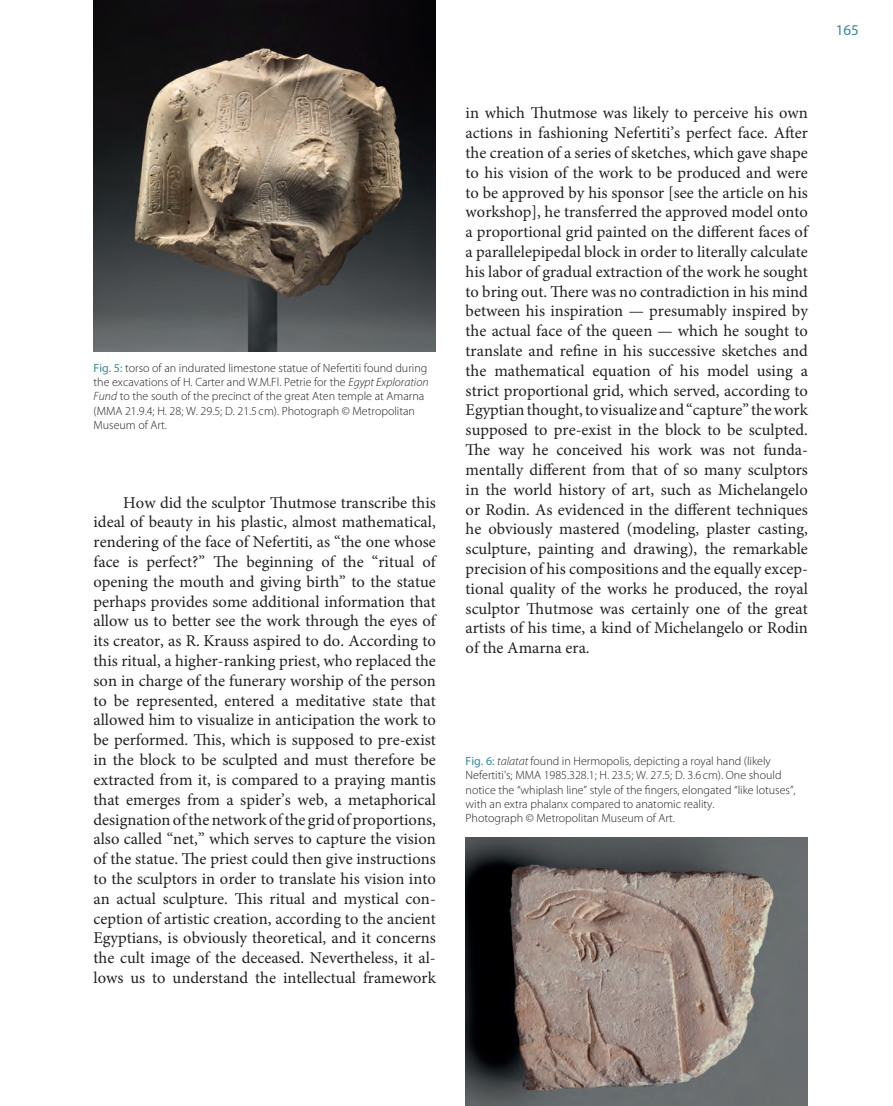
<style>
.page{position:relative;width:893px;height:1106px;background:#fff}
.page>*{position:absolute;margin:0;border:0;box-sizing:border-box;transform-origin:0 0}
.t1{font:16.5px/19.8px "Minion Pro";letter-spacing:.075em;color:#231f20}
.t2{font:15px "Myriad Pro";color:#3b869a}
.t3{font:300 12px/14.4px "Myriad Pro";color:#231f20}
.s1{font-weight:400;color:#3b869a}
.s2{font-style:italic}
</style>
<div class="page">
<img style="left:93px;top:0;width:27px;height:352px">
<img style="left:94px;top:0;width:342px;height:351px">
<img style="left:466px;top:837px;width:342px;height:269px">
<p class="t2" style="left:836px;top:20px;width:25px">165</p>
<p class="t3" style="left:94px;top:360px;width:337px"><span class="s1">Fig. 5:</span> torso of an indurated limestone statue of Nefertiti found during the excavations of H. Carter and W.M.Fl. Petrie for the <span class="s2">Egypt Exploration Fund</span> to the south of the precinct of the great Aten temple at Amarna (MMA 21.9.4; H. 28; W. 29.5; D. 21.5 cm). Photograph © Metropolitan Museum of Art.</p>
<p class="t1" style="left:94px;top:492px;width:345px;text-indent:30px">How did the sculptor Thutmose transcribe this ideal of beauty in his plastic, almost mathematical, rendering of the face of Nefertiti, as “the one whose face is perfect?” The beginning of the “ritual of opening the mouth and giving birth” to the statue perhaps provides some additional information that allow us to better see the work through the eyes of its creator, as R. Krauss aspired to do. According to this ritual, a higher-ranking priest, who replaced the son in charge of the funerary worship of the person to be represented, entered a meditative state that allowed him to visualize in anticipation the work to be performed. This, which is supposed to pre-exist in the block to be sculpted and must therefore be extracted from it, is compared to a praying mantis that emerges from a spider’s web, a metaphorical designation of the network of the grid of proportions, also called “net,” which serves to capture the vision of the statue. The priest could then give instructions to the sculptors in order to translate his vision into an actual sculpture. This ritual and mystical con&shy;ception of artistic creation, according to the ancient Egyptians, is obviously theoretical, and it concerns the cult image of the deceased. Nevertheless, it al&shy;lows us to understand the intellectual framework</p>
<p class="t1" style="left:466px;top:103px;width:345px">in which Thutmose was likely to perceive his own actions in fashioning Nefertiti’s perfect face. After the creation of a series of sketches, which gave shape to his vision of the work to be produced and were to be approved by his sponsor [see the article on his workshop], he transferred the approved model onto a proportional grid painted on the different faces of a parallelepipedal block in order to literally calculate his labor of gradual extraction of the work he sought to bring out. There was no contradiction in his mind between his inspiration — presumably inspired by the actual face of the queen — which he sought to translate and refine in his successive sketches and the mathematical equation of his model using a strict proportional grid, which served, according to Egyptian thought, to visualize and “capture” the work supposed to pre-exist in the block to be sculpted.<br>The way he conceived his work was not funda&shy;mentally different from that of so many sculptors in the world history of art, such as Michelangelo or Rodin. As evidenced in the different techniques he obviously mastered (modeling, plaster casting, sculpture, painting and drawing), the remarkable precision of his compositions and the equally excep&shy;tional quality of the works he produced, the royal sculptor Thutmose was certainly one of the great artists of his time, a kind of Michelangelo or Rodin of the Amarna era.</p>
<p class="t3" style="left:466px;top:753px;width:331px"><span class="s1">Fig. 6:</span> <span class="s2">talatat</span> found in Hermopolis, depicting a royal hand (likely Nefertiti's; MMA 1985.328.1; H. 23.5; W. 27.5; D. 3.6 cm). One should notice the “whiplash line” style of the fingers, elongated “like lotuses”, with an extra phalanx compared to anatomic reality.<br>Photograph © Metropolitan Museum of Art.</p>
</div>
